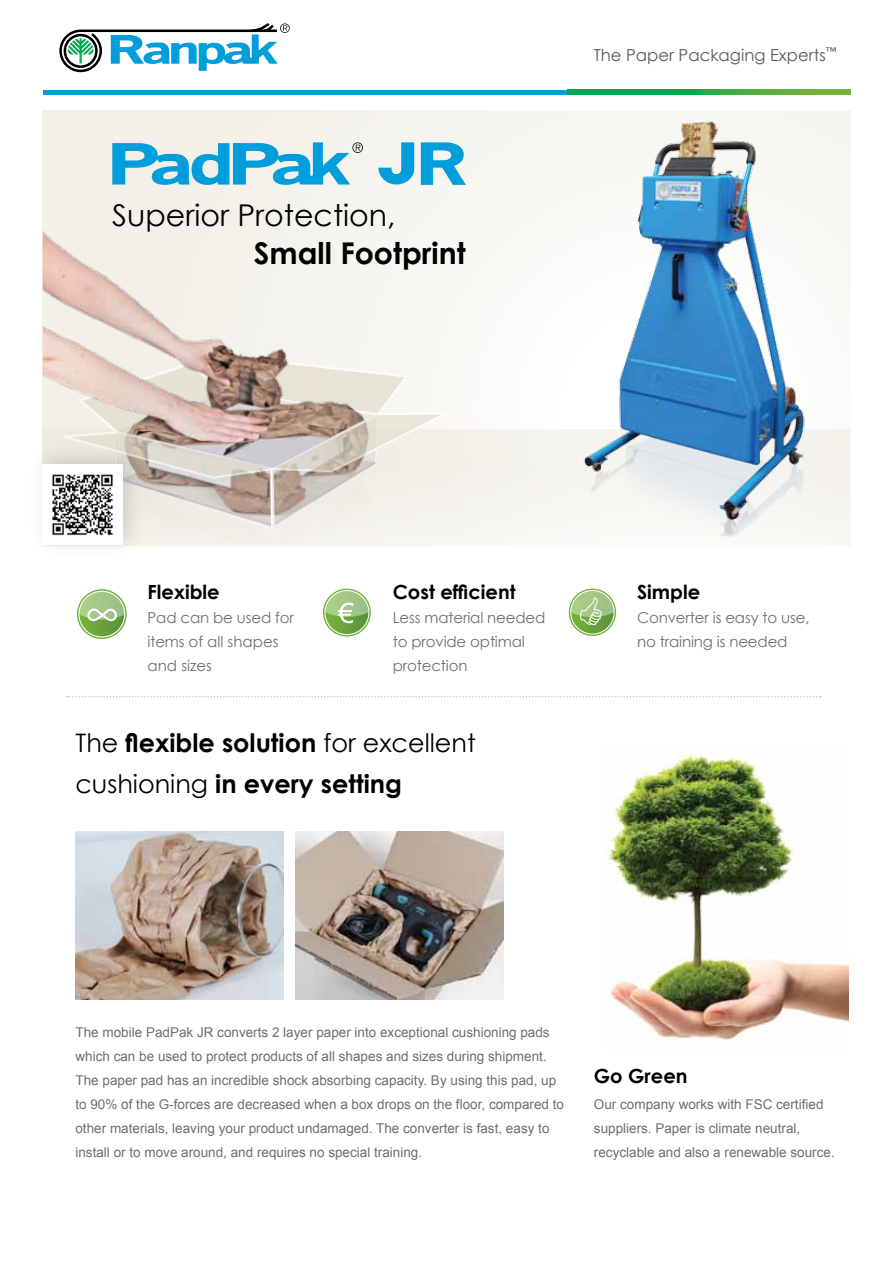
<style>
.page{position:relative;width:893px;height:1263px;background:#fff}
.page>*{position:absolute;margin:0;border:0;box-sizing:border-box;transform-origin:0 0}
.t1{font:30px "Century Gothic";color:#000}
.t2{font:700 30px "Century Gothic";color:#000}
.t3{font:700 25.5px/40.5px "Century Gothic";color:#000}
.t4{font:700 19.5px "Century Gothic";color:#000}
.t5{font:16.5px "Century Gothic";color:#58595b}
.t6{font:15px/24px "Century Gothic";letter-spacing:-.01em;color:#6d6e71}
.t7{font:13.5px/24px "Arial";color:#6d6e71}
.s1{font-weight:400}
</style>
<div class="page">
<hr style="left:43px;top:90px;width:807px;height:4px;background:#009fdb">
<svg style="left:568px;top:90px;width:282px;height:4px"></svg>
<div style="left:43px;top:111px;width:807px;height:434px;background:#f7f5f0"></div>
<div style="left:43px;top:429px;width:806px;height:118px;background:#f5f3ee"></div>
<svg style="left:59px;top:23px;width:231px;height:49px"></svg>
<img style="left:43px;top:231px;width:243px;height:211px">
<img style="left:559px;top:110px;width:292px;height:435px">
<img style="left:295px;top:831px;width:208px;height:168px">
<img style="left:75px;top:831px;width:209px;height:168px">
<svg style="left:322px;top:588px;width:50px;height:49px"></svg>
<svg style="left:76px;top:588px;width:52px;height:52px"></svg>
<svg style="left:568px;top:588px;width:49px;height:49px"></svg>
<svg style="left:62px;top:356px;width:378px;height:171px"></svg>
<svg style="left:421px;top:142px;width:45px;height:43px"></svg>
<svg style="left:378px;top:142px;width:36px;height:42px"></svg>
<svg style="left:112px;top:142px;width:251px;height:43px"></svg>
<img style="left:607px;top:746px;width:242px;height:294px">
<div style="left:28px;top:442px;width:118px;height:118px;background:#000;opacity:.15"></div>
<div style="left:43px;top:465px;width:80px;height:80px;background:#fff"></div>
<img style="left:52px;top:474px;width:61px;height:62px">
<svg style="left:66px;top:696px;width:755px;height:1px"></svg>
<h1 class="t1" style="left:112px;top:194px;width:285px">Superior Protection,</h1>
<h1 class="t2" style="left:254px;top:230px;width:213px">Small Footprint</h1>
<p class="t5" style="left:594px;top:44px;width:244px">The Paper Packaging Experts<sup>™</sup></p>
<h3 class="t4" style="left:148px;top:577px;width:74px">Flexible</h3>
<p class="t6" style="left:148px;top:605px;width:148px">Pad can be used for items of all shapes and sizes</p>
<h3 class="t4" style="left:393px;top:577px;width:124px">Cost efficient</h3>
<p class="t6" style="left:393px;top:605px;width:154px">Less material needed to provide optimal protection</p>
<h2 class="t3" style="left:75px;top:721px;width:402px"><span class="s1">The</span> flexible solution <span class="s1">for excellent cushioning</span> in every setting</h2>
<h3 class="t4" style="left:637px;top:577px;width:65px">Simple</h3>
<p class="t6" style="left:637px;top:605px;width:174px">Converter is easy to use, no training is needed</p>
<p class="t7" style="left:75px;top:1020px;width:490px">The mobile PadPak JR converts 2 layer paper into exceptional cushioning pads which can be used to protect products of all shapes and sizes during shipment.<br>The paper pad has an incredible shock absorbing capacity. By using this pad, up to 90% of the G-forces are decreased when a box drops on the floor, compared to other materials, leaving your product undamaged. The converter is fast, easy to install or to move around, and requires no special training.</p>
<h3 class="t4" style="left:594px;top:1061px;width:95px">Go Green</h3>
<p class="t7" style="left:594px;top:1092px;width:242px">Our company works with FSC certified suppliers. Paper is climate neutral, recyclable and also a renewable source.</p>
</div>
